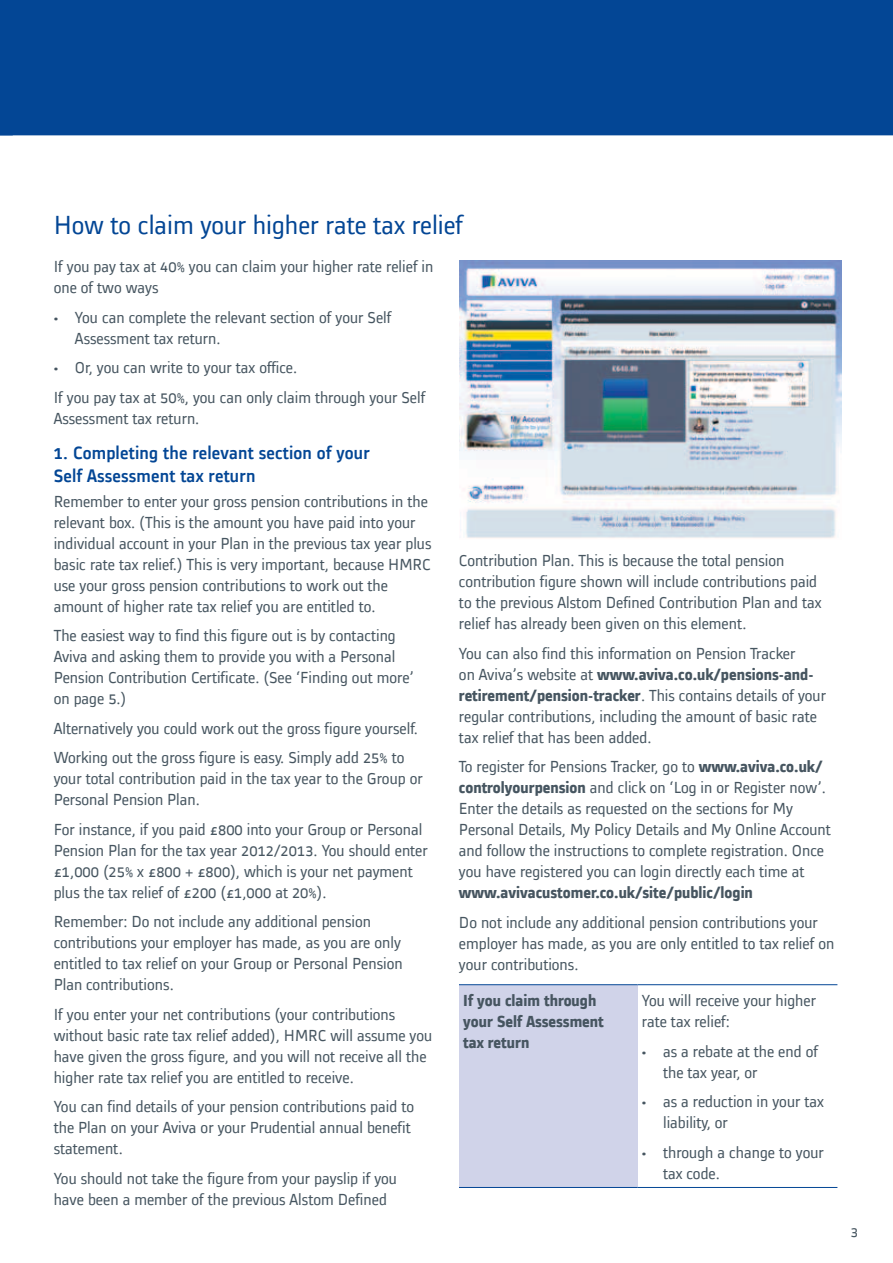
<style>
.page{position:relative;width:893px;height:1263px;background:#fff}
.page>*{position:absolute;margin:0;border:0;box-sizing:border-box;transform-origin:0 0}
.t1{font:27px "Alstom";color:#034695}
.t2{font:500 18.75px/22.5px "Alstom";letter-spacing:.01em;color:#034695}
.t3{font:16.5px/21px "Alstom";color:#465560}
.t4{font:700 16.5px/21px "Alstom";color:#465560}
.t5{font:15px "Alstom";color:#465560}
.s1{font-weight:700}
</style>
<div class="page">
<div style="left:0;top:0;width:893px;height:135px;background:#034695"></div>
<div style="left:459px;top:985px;width:179px;height:202px;background:#d0d3e9"></div>
<hr style="left:459px;top:984px;width:179px;height:1px;background:#034695">
<hr style="left:638px;top:984px;width:199px;height:1px;background:#034695">
<hr style="left:459px;top:1187px;width:179px;height:1px;background:#034695">
<hr style="left:638px;top:1187px;width:199px;height:1px;background:#034695">
<img style="left:460px;top:261px;width:382px;height:277px">
<h1 class="t1" style="left:54px;top:207px;width:411px">How to claim your higher rate tax relief</h1>
<p class="t3" style="left:54px;top:255px;width:381px">If you pay tax at 40% you can claim your higher rate relief in one of two ways</p>
<p class="t3" style="left:75px;top:305px;width:318px;text-indent:-21px"><span class="s1">•</span> You can complete the relevant section of your Self<br>Assessment tax return.</p>
<p class="t3" style="left:54px;top:352px;width:373px;line-height:29.5px"><span class="s1">•</span> Or, you can write to your tax office.<br>If you pay tax at 50%, you can only claim through your Self</p>
<p class="t3" style="left:54px;top:406px;width:147px">Assessment tax return.</p>
<p class="t2" style="left:54px;top:440px;width:318px">1. Completing the relevant section of your<br>Self Assessment tax return</p>
<p class="t3" style="left:54px;top:489px;width:379px">Remember to enter your gross pension contributions in the relevant box. (This is the amount you have paid into your individual account in your Plan in the previous tax year plus basic rate tax relief.) This is very important, because HMRC use your gross pension contributions to work out the amount of higher rate tax relief you are entitled to.</p>
<p class="t3" style="left:54px;top:624px;width:361px">The easiest way to find this figure out is by contacting Aviva and asking them to provide you with a Personal Pension Contribution Certificate. (See ‘Finding out more’ on page 5.)</p>
<p class="t3" style="left:54px;top:712px;width:366px;line-height:29.5px">Alternatively you could work out the gross figure yourself.<br>Working out the gross figure is easy. Simply add 25% to</p>
<p class="t3" style="left:54px;top:767px;width:371px">your total contribution paid in the tax year to the Group or<br>Personal Pension Plan.</p>
<p class="t3" style="left:54px;top:817px;width:376px">For instance, if you paid £800 into your Group or Personal Pension Plan for the tax year 2012/2013. You should enter £1,000 (25% x £800 + £800), which is your net payment plus the tax relief of £200 (£1,000 at 20%).</p>
<p class="t3" style="left:54px;top:910px;width:350px">Remember: Do not include any additional pension contributions your employer has made, as you are only entitled to tax relief on your Group or Personal Pension Plan contributions.</p>
<p class="t3" style="left:54px;top:1003px;width:380px">If you enter your net contributions (your contributions without basic rate tax relief added), HMRC will assume you have given the gross figure, and you will not receive all the higher rate tax relief you are entitled to receive.</p>
<p class="t3" style="left:54px;top:1095px;width:362px">You can find details of your pension contributions paid to the Plan on your Aviva or your Prudential annual benefit statement.</p>
<p class="t3" style="left:54px;top:1167px;width:345px">You should not take the figure from your payslip if you have been a member of the previous Alstom Defined</p>
<p class="t3" style="left:459px;top:549px;width:364px">Contribution Plan. This is because the total pension contribution figure shown will include contributions paid to the previous Alstom Defined Contribution Plan and tax relief has already been given on this element.</p>
<p class="t3" style="left:459px;top:642px;width:369px">You can also find this information on Pension Tracker<br>on Aviva’s website at <span class="s1">www.aviva.co.uk/pensions-and&shy;retirement/pension-tracker</span>. This contains details of your regular contributions, including the amount of basic rate tax relief that has been added.</p>
<p class="t3" style="left:459px;top:755px;width:373px">To register for Pensions Tracker, go to <span class="s1">www.aviva.co.uk/ controlyourpension</span> and click on ‘Log in or Register now’.<br>Enter the details as requested on the sections for My Personal Details, My Policy Details and My Online Account and follow the instructions to complete registration. Once you have registered you can login directly each time at</p>
<p class="t4" style="left:459px;top:881px;width:295px">www.avivacustomer.co.uk/site/public/login</p>
<p class="t3" style="left:459px;top:911px;width:377px">Do not include any additional pension contributions your employer has made, as you are only entitled to tax relief on your contributions.</p>
<p class="t4" style="left:463px;top:989px;width:142px">If you claim through your Self Assessment tax return</p>
<p class="t3" style="left:642px;top:989px;width:176px">You will receive your higher rate tax relief:</p>
<p class="t3" style="left:663px;top:1040px;width:156px;text-indent:-21px"><span class="s1">•</span> as a rebate at the end of the tax year, or</p>
<p class="t3" style="left:663px;top:1090px;width:162px;text-indent:-21px"><span class="s1">•</span> as a reduction in your tax liability, or</p>
<p class="t3" style="left:663px;top:1141px;width:162px;text-indent:-21px"><span class="s1">•</span> through a change to your tax code.</p>
<p class="t5" style="left:851px;top:1221px;width:9px">3</p>
</div>
